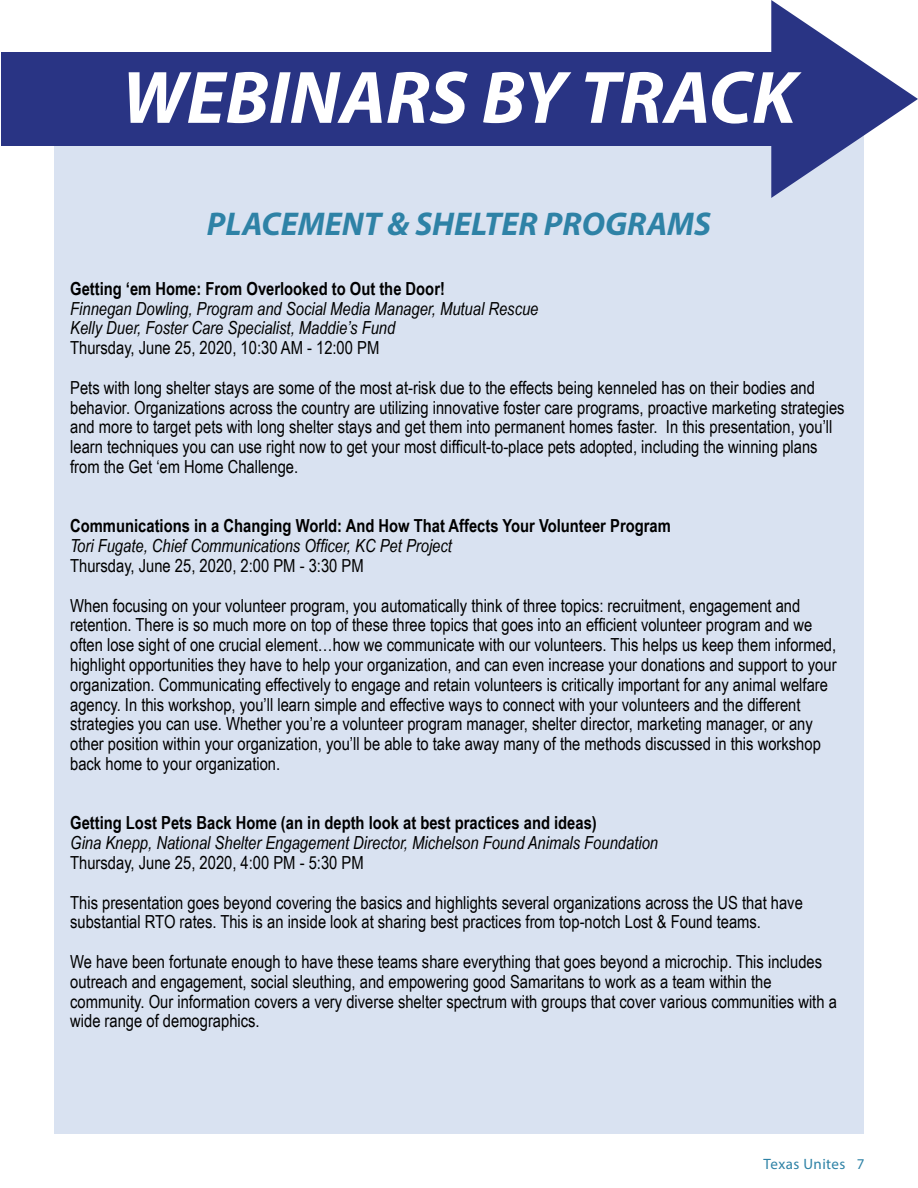
<style>
.page{position:relative;width:918px;height:1188px;background:#fff}
.page>*{position:absolute;margin:0;border:0;box-sizing:border-box;transform-origin:0 0}
.t1{font:italic 700 75px "Myriad Pro";color:#fff}
.t2{font:italic 700 33px "Myriad Pro";color:#2e82a6}
.t3{font:18px/19.8px "Arial Narrow";color:#000}
.t4{font:italic 18px/19.8px "Arial Narrow";color:#000}
.t5{font:700 18px "Arial Narrow";color:#000}
.t6{font:15px "Myriad Pro";letter-spacing:.025em;color:#2e82a6}
</style>
<div class="page">
<div style="left:54px;top:108px;width:810px;height:1026px;background:#d9e2f1"></div>
<svg style="left:771px;top:0;width:147px;height:198px"></svg>
<div style="left:2px;top:52px;width:770px;height:94px;background:#293484"></div>
<h1 class="t1" style="left:122px;top:49px;width:676px">WEBINARS BY TRACK</h1>
<h2 class="t2" style="left:207px;top:203px;width:506px">PLACEMENT &amp; SHELTER PROGRAMS</h2>
<p class="t5" style="left:70px;top:275px;width:376px">Getting ‘em Home: From Overlooked to Out the Door!</p>
<p class="t4" style="left:70px;top:298px;width:470px">Finnegan Dowling, Program and Social Media Manager, Mutual Rescue<br>Kelly Duer, Foster Care Specialist, Maddie’s Fund</p>
<p class="t3" style="left:70px;top:337px;width:311px">Thursday, June 25, 2020, 10:30 AM - 12:00 PM</p>
<p class="t3" style="left:70px;top:377px;width:776px">Pets with long shelter stays are some of the most at-risk due to the effects being kenneled has on their bodies and behavior. Organizations across the country are utilizing innovative foster care programs, proactive marketing strategies and more to target pets with long shelter stays and get them into permanent homes faster. In this presentation, you’ll learn techniques you can use right now to get your most difficult-to-place pets adopted, including the winning plans from the Get ‘em Home Challenge.</p>
<p class="t5" style="left:70px;top:512px;width:602px">Communications in a Changing World: And How That Affects Your Volunteer Program</p>
<p class="t4" style="left:70px;top:536px;width:383px">Tori Fugate, Chief Communications Officer, KC Pet Project</p>
<p class="t3" style="left:70px;top:545px;width:732px;line-height:39.6px">Thursday, June 25, 2020, 2:00 PM - 3:30 PM<br>When focusing on your volunteer program, you automatically think of three topics: recruitment, engagement and</p>
<p class="t3" style="left:70px;top:614px;width:768px">retention. There is so much more on top of these three topics that goes into an efficient volunteer program and we often lose sight of one crucial element…how we communicate with our volunteers. This helps us keep them informed, highlight opportunities they have to help your organization, and can even increase your donations and support to your organization. Communicating effectively to engage and retain volunteers is critically important for any animal welfare agency. In this workshop, you’ll learn simple and effective ways to connect with your volunteers and the different strategies you can use. Whether you’re a volunteer program manager, shelter director, marketing manager, or any other position within your organization, you’ll be able to take away many of the methods discussed in this workshop back home to your organization.</p>
<p class="t5" style="left:70px;top:809px;width:528px">Getting Lost Pets Back Home (an in depth look at best practices and ideas)</p>
<p class="t4" style="left:70px;top:833px;width:589px">Gina Knepp, National Shelter Engagement Director, Michelson Found Animals Foundation</p>
<p class="t3" style="left:70px;top:852px;width:295px">Thursday, June 25, 2020, 4:00 PM - 5:30 PM</p>
<p class="t3" style="left:70px;top:892px;width:734px">This presentation goes beyond covering the basics and highlights several organizations across the US that have substantial RTO rates. This is an inside look at sharing best practices from top-notch Lost &amp; Found teams.</p>
<p class="t3" style="left:70px;top:951px;width:768px">We have been fortunate enough to have these teams share everything that goes beyond a microchip. This includes outreach and engagement, social sleuthing, and empowering good Samaritans to work as a team within the community. Our information covers a very diverse shelter spectrum with groups that cover various communities with a wide range of demographics.</p>
<p class="t6" style="left:763px;top:1155px;width:103px">Texas Unites 7</p>
</div>
